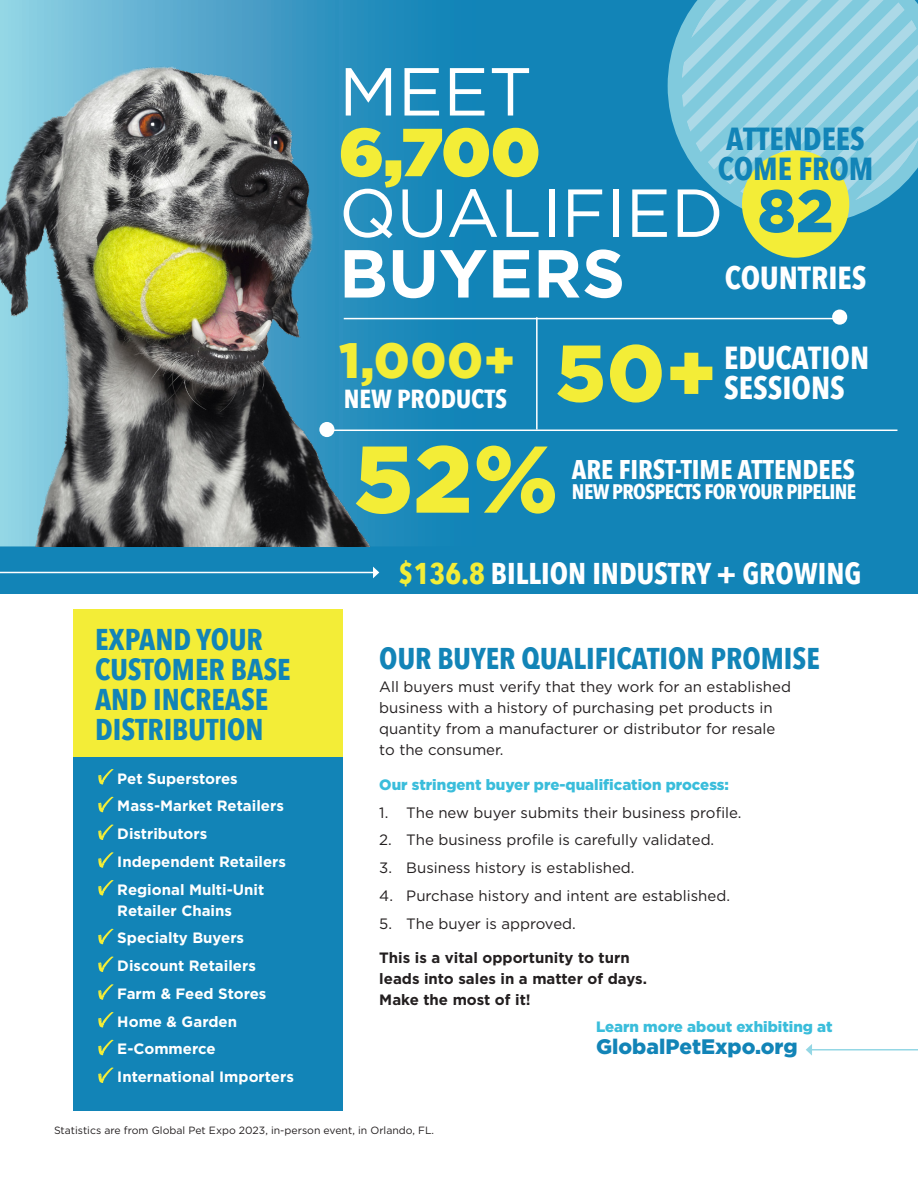
<style>
.page{position:relative;width:918px;height:1188px;background:#fff}
.page>*{position:absolute;margin:0;border:0;box-sizing:border-box;transform-origin:0 0}
.t1{font:900 94.5px "Gotham";color:#f3ed37}
.t2{font:900 79.8px "Gotham";color:#f3ed37}
.t3{font:67.8px/60.6px "Gotham";color:#fff}
.t4{font:700 67.8px "Gotham";color:#fff}
.t5{font:900 60px "Gotham";color:#1284b7}
.t6{font:900 49.5px "Gotham";color:#f3ed37}
.Campton_Body{font:700 31.8px/30px "Avenir Next Condensed";color:#fff}
.Campton_Body-2{font:700 31.8px/30px "Avenir Next Condensed";color:#1284b7}
.Mini_Headers{font:700 30px/30px "Avenir Next Condensed";color:#1284b7}
.Sub_Headers{font:700 30px "Avenir Next Condensed";color:#fff}
.Campton_Body-3{font:700 27px "Avenir Next Condensed";color:#fff}
.Campton_Body-4{font:700 26.1px "Avenir Next Condensed";color:#fff}
.Campton_Body-5{font:700 21px "Avenir Next Condensed";letter-spacing:-.03em;color:#fff}
.Campton_Body-6{font:900 21px "Gotham";color:#1284b7}
.Campton_Body-7{font:15px/21px "Gotham";color:#231f20}
.Campton_Body-8{font:700 15px/21px "Gotham";color:#fff}
.Campton_Body-9{font:700 15px/21px "Gotham";color:#231f20}
.Campton_Body-10{font:900 15px "Gotham";color:#3abddb}
.t7{font:10.5px "Gotham";color:#231f20}
.s1{font-weight:900;color:#f3ed37}
.s2{color:#f3ed37}
</style>
<div class="page">
<svg style="left:0;top:0;width:918px;height:546px;background:#1988b9"></svg>
<div style="left:73px;top:609px;width:270px;height:501px;background:#1284b7"></div>
<svg style="left:668px;top:0;width:250px;height:224px;background:#2e95c0"></svg>
<svg style="left:682px;top:0;width:236px;height:210px;background:#8acbde"></svg>
<div style="left:73px;top:609px;width:270px;height:148px;background:#f3ed37"></div>
<svg style="left:98px;top:769px;width:16px;height:16px"></svg>
<svg style="left:98px;top:797px;width:16px;height:15px"></svg>
<svg style="left:98px;top:824px;width:16px;height:16px"></svg>
<svg style="left:98px;top:852px;width:16px;height:16px"></svg>
<svg style="left:98px;top:880px;width:16px;height:16px"></svg>
<svg style="left:98px;top:929px;width:16px;height:15px"></svg>
<svg style="left:98px;top:956px;width:16px;height:16px"></svg>
<svg style="left:98px;top:984px;width:16px;height:16px"></svg>
<svg style="left:98px;top:1012px;width:16px;height:16px"></svg>
<svg style="left:98px;top:1040px;width:16px;height:15px"></svg>
<svg style="left:98px;top:1067px;width:16px;height:16px"></svg>
<div style="left:742px;top:150px;width:107px;height:108px;background:#f3ed37;border-radius:50%"></div>
<hr style="left:344px;top:318px;width:499px;height:1px;background:#fff">
<hr style="left:536px;top:317px;width:2px;height:113px;background:#fff">
<div style="left:832px;top:310px;width:15px;height:15px;background:#fff;border-radius:50%"></div>
<hr style="left:330px;top:430px;width:567px;height:1px;background:#fff">
<div style="left:1px;top:547px;width:916px;height:46px;background:#1284b7"></div>
<div style="left:0;top:546px;width:918px;height:48px;border:2px solid #1284b7"></div>
<hr style="left:0;top:572px;width:374px;height:1px;background:#fff">
<svg style="left:373px;top:567px;width:6px;height:11px"></svg>
<hr style="left:811px;top:1049px;width:107px;height:2px;background:#94d7e5">
<svg style="left:806px;top:1044px;width:6px;height:12px"></svg>
<img style="left:0;top:56px;width:389px;height:490px">
<p class="t3" style="left:339px;top:60px;width:386px">MEET<br><span class="s1">6,700<br></span>QUALIFIED</p>
<p class="t4" style="left:339px;top:229px;width:288px">BUYERS</p>
<p class="Campton_Body-2" style="left:718px;top:124px;width:157px">ATTENDEES<br>COME FROM</p>
<p class="t5" style="left:758px;top:170px;width:77px">82</p>
<p class="Campton_Body" style="left:725px;top:262px;width:143px">COUNTRIES</p>
<p class="t6" style="left:339px;top:327px;width:178px">1,000+</p>
<p class="Campton_Body-4" style="left:344px;top:383px;width:165px">NEW PRODUCTS</p>
<p class="t2" style="left:556px;top:318px;width:163px">50+</p>
<p class="Campton_Body" style="left:724px;top:343px;width:147px">EDUCATION<br>SESSIONS</p>
<p class="t1" style="left:354px;top:414px;width:206px">52%</p>
<p class="Campton_Body-3" style="left:572px;top:453px;width:285px">ARE FIRST-TIME ATTENDEES</p>
<p class="Campton_Body-5" style="left:572px;top:479px;width:286px">NEW PROSPECTS FOR YOUR PIPELINE</p>
<p class="Mini_Headers" style="left:95px;top:624px;width:197px">EXPAND YOUR<br>CUSTOMER BASE<br>AND INCREASE<br>DISTRIBUTION</p>
<p class="Campton_Body-8" style="left:117px;top:768px;width:122px">Pet Superstores</p>
<p class="Campton_Body-8" style="left:117px;top:795px;width:168px">Mass-Market Retailers</p>
<p class="Campton_Body-8" style="left:117px;top:823px;width:91px">Distributors</p>
<p class="Campton_Body-8" style="left:117px;top:851px;width:170px">Independent Retailers</p>
<p class="Campton_Body-8" style="left:117px;top:879px;width:148px">Regional Multi-Unit<br>Retailer Chains</p>
<p class="Campton_Body-8" style="left:117px;top:927px;width:128px">Specialty Buyers</p>
<p class="Campton_Body-8" style="left:117px;top:955px;width:140px">Discount Retailers</p>
<p class="Campton_Body-8" style="left:117px;top:983px;width:151px">Farm &amp; Feed Stores</p>
<p class="Campton_Body-8" style="left:117px;top:1011px;width:121px">Home &amp; Garden</p>
<p class="Campton_Body-8" style="left:117px;top:1038px;width:100px">E-Commerce</p>
<p class="Campton_Body-8" style="left:117px;top:1066px;width:178px">International Importers</p>
<p class="Sub_Headers" style="left:398px;top:555px;width:465px"><span class="s2">$136.8</span> BILLION INDUSTRY + GROWING</p>
<p class="Mini_Headers" style="left:379px;top:643px;width:442px">OUR BUYER QUALIFICATION PROMISE</p>
<p class="Campton_Body-7" style="left:379px;top:676px;width:413px">All buyers must verify that they work for an established business with a history of purchasing pet products in quantity from a manufacturer or distributor for resale to the consumer.</p>
<p class="Campton_Body-10" style="left:379px;top:774px;width:351px">Our stringent buyer pre-qualification process:</p>
<p class="Campton_Body-7" style="left:379px;top:801px;width:364px">1. The new buyer submits their business profile.</p>
<p class="Campton_Body-7" style="left:379px;top:829px;width:337px">2. The business profile is carefully validated.</p>
<p class="Campton_Body-7" style="left:379px;top:857px;width:257px">3. Business history is established.</p>
<p class="Campton_Body-7" style="left:379px;top:885px;width:352px">4. Purchase history and intent are established.</p>
<p class="Campton_Body-7" style="left:379px;top:912px;width:198px">5. The buyer is approved.</p>
<p class="Campton_Body-9" style="left:379px;top:947px;width:269px">This is a vital opportunity to turn leads into sales in a matter of days.<br>Make the most of it!</p>
<p class="Campton_Body-10" style="left:596px;top:1017px;width:238px">Learn more about exhibiting at</p>
<p class="Campton_Body-6" style="left:596px;top:1032px;width:203px">GlobalPetExpo.org</p>
<p class="t7" style="left:54px;top:1124px;width:382px">Statistics are from Global Pet Expo 2023, in-person event, in Orlando, FL.</p>
</div>
